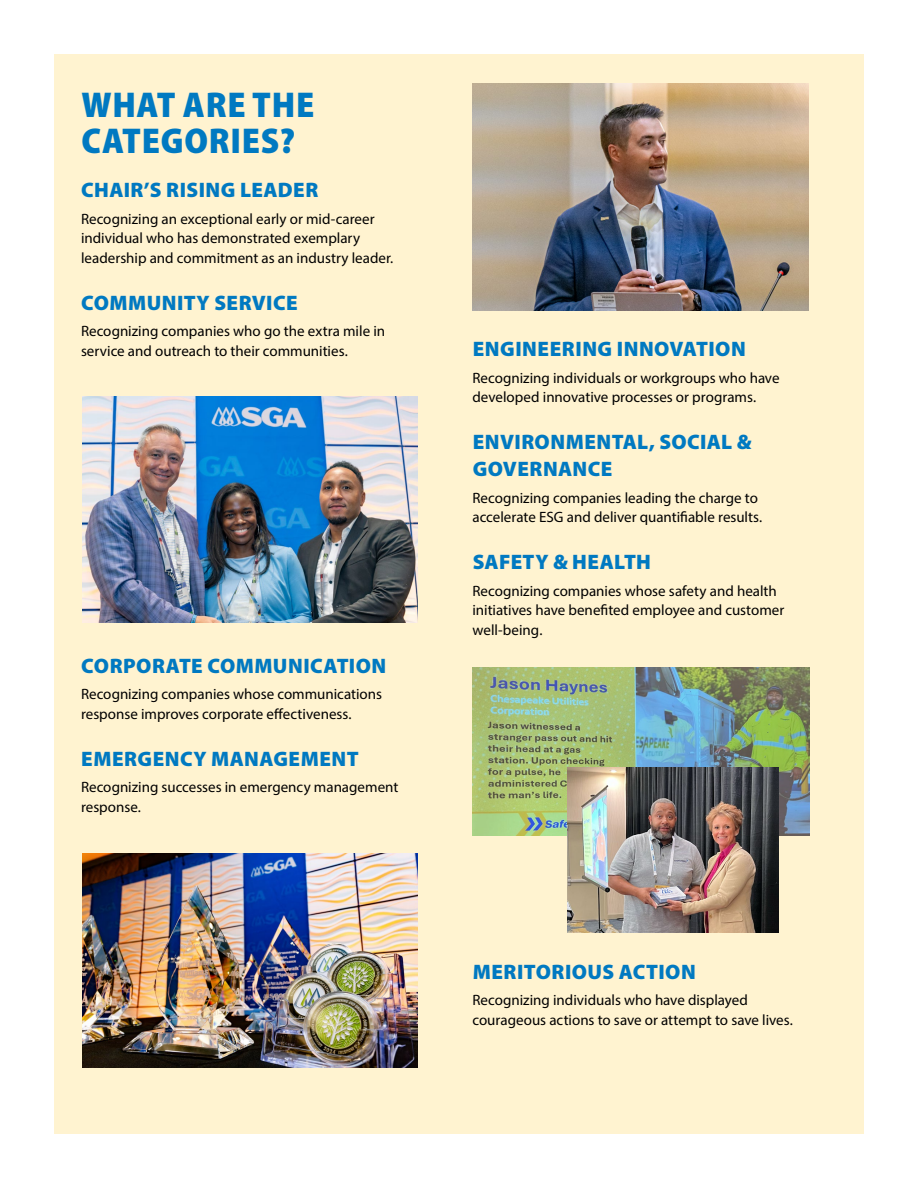
<style>
.page{position:relative;width:918px;height:1188px;background:#fff}
.page>*{position:absolute;margin:0;border:0;box-sizing:border-box;transform-origin:0 0}
.t1{font:900 semi-condensed 36px/36px "Myriad Pro";letter-spacing:.02em;color:#0079c1}
.t2{font:900 21px/27px "Myriad Pro";letter-spacing:.02em;color:#0079c1}
.t3{font:15px/19.5px "Myriad Pro";color:#000}
</style>
<div class="page">
<div style="left:54px;top:54px;width:810px;height:1080px;background:#fff3d0"></div>
<img style="left:472px;top:668px;width:337px;height:167px">
<img style="left:567px;top:768px;width:211px;height:164px">
<img style="left:82px;top:854px;width:336px;height:213px">
<img style="left:82px;top:397px;width:336px;height:226px">
<img style="left:472px;top:84px;width:336px;height:226px">
<h1 class="t1" style="left:81px;top:85px;width:235px">WHAT ARE THE<br>CATEGORIES?</h1>
<h2 class="t2" style="left:81px;top:176px;width:239px">CHAIR’S RISING LEADER</h2>
<p class="t3" style="left:81px;top:209px;width:314px">Recognizing an exceptional early or mid-career individual who has demonstrated exemplary leadership and commitment as an industry leader.</p>
<h2 class="t2" style="left:81px;top:288px;width:218px">COMMUNITY SERVICE</h2>
<p class="t3" style="left:81px;top:321px;width:306px">Recognizing companies who go the extra mile in service and outreach to their communities.</p>
<h2 class="t2" style="left:81px;top:651px;width:307px">CORPORATE COMMUNICATION</h2>
<p class="t3" style="left:81px;top:684px;width:303px">Recognizing companies whose communications response improves corporate effectiveness.</p>
<h2 class="t2" style="left:81px;top:744px;width:279px">EMERGENCY MANAGEMENT</h2>
<p class="t3" style="left:81px;top:777px;width:319px">Recognizing successes in emergency management response.</p>
<h2 class="t2" style="left:473px;top:335px;width:275px">ENGINEERING INNOVATION</h2>
<p class="t3" style="left:472px;top:367px;width:309px">Recognizing individuals or workgroups who have developed innovative processes or programs.</p>
<h2 class="t2" style="left:473px;top:428px;width:280px">ENVIRONMENTAL, SOCIAL &amp;<br>GOVERNANCE</h2>
<p class="t3" style="left:472px;top:487px;width:291px">Recognizing companies leading the charge to accelerate ESG and deliver quantifiable results.</p>
<h2 class="t2" style="left:473px;top:548px;width:180px">SAFETY &amp; HEALTH</h2>
<p class="t3" style="left:472px;top:580px;width:313px">Recognizing companies whose safety and health initiatives have benefited employee and customer well-being.</p>
<h2 class="t2" style="left:473px;top:957px;width:225px">MERITORIOUS ACTION</h2>
<p class="t3" style="left:472px;top:990px;width:322px">Recognizing individuals who have displayed courageous actions to save or attempt to save lives.</p>
</div>
